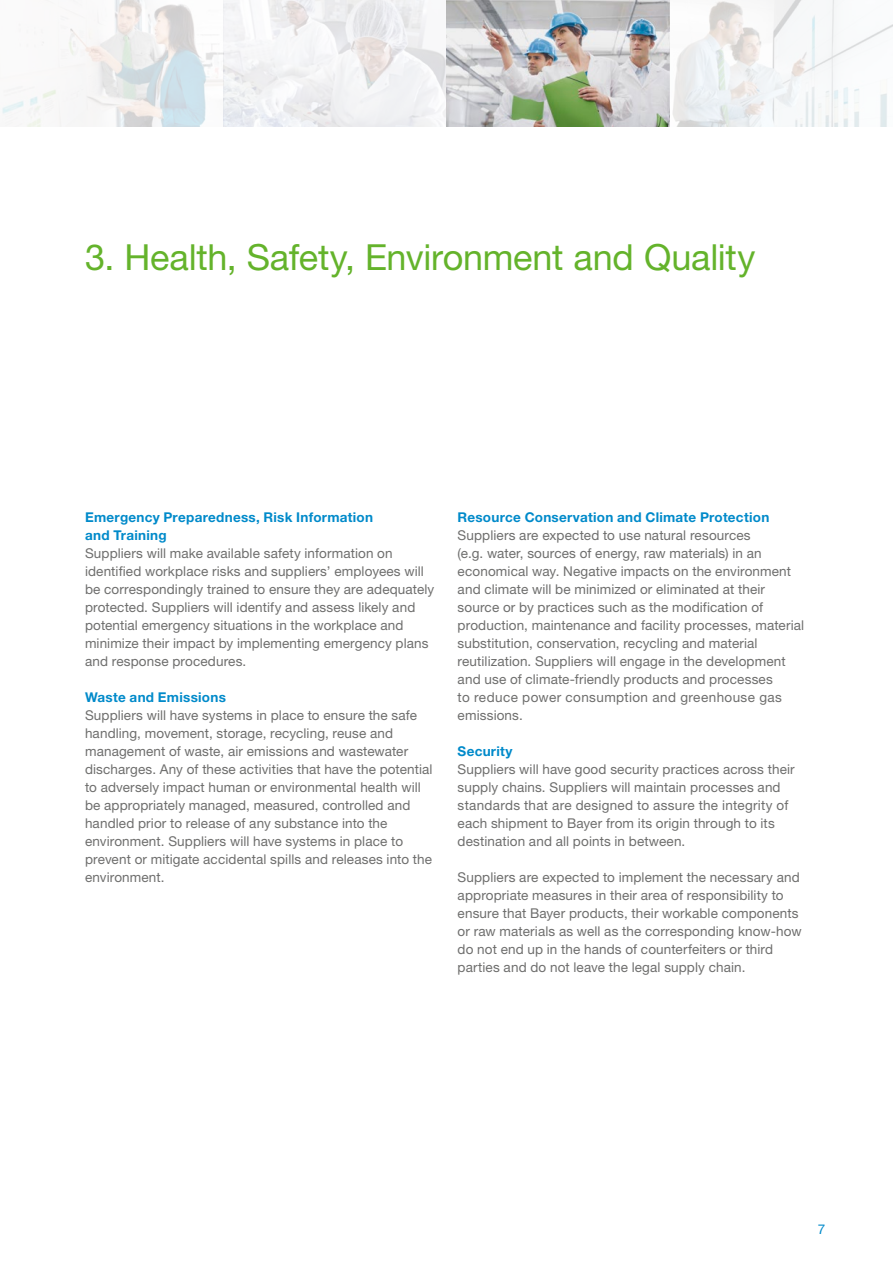
<style>
.page{position:relative;width:893px;height:1263px;background:#fff}
.page>*{position:absolute;margin:0;border:0;box-sizing:border-box;transform-origin:0 0}
.t1{font:36px "Helvetica Neue LTW1 G";letter-spacing:-.005em;color:#64b32b}
.t2{font:13.5px/18px "Helvetica Neue LTW1 G";letter-spacing:.01em;color:#6e6e6d}
.t3{font:700 13.5px/18px "Helvetica Neue LTW1 G";letter-spacing:.02em;color:#008aca}
.t4{font:13.5px "Helvetica Neue LTW1 G";color:#008aca}
</style>
<div class="page">
<img style="left:2px;top:0;width:221px;height:126px">
<svg style="left:223px;top:0;width:223px;height:126px;fill:#f1f2f4"></svg>
<img style="left:446px;top:0;width:224px;height:126px">
<svg style="left:672px;top:0;width:221px;height:126px;fill:#f6f8f9"></svg>
<h1 class="t1" style="left:85px;top:235px;width:672px">3. Health, Safety, Environment and Quality</h1>
<p class="t3" style="left:85px;top:508px;width:290px">Emergency Preparedness, Risk Information and Training</p>
<p class="t2" style="left:85px;top:544px;width:351px">Suppliers will make available safety information on identified workplace risks and suppliers’ employees will be correspondingly trained to ensure they are adequately protected. Suppliers will identify and assess likely and potential emergency situations in the workplace and minimize their impact by implementing emergency plans and response procedures.</p>
<p class="t3" style="left:85px;top:688px;width:142px">Waste and Emissions</p>
<p class="t2" style="left:85px;top:706px;width:349px">Suppliers will have systems in place to ensure the safe handling, movement, storage, recycling, reuse and management of waste, air emissions and wastewater discharges. Any of these activities that have the potential to adversely impact human or environmental health will be appropriately managed, measured, controlled and handled prior to release of any substance into the environment. Suppliers will have systems in place to prevent or mitigate accidental spills and releases into the environment.</p>
<p class="t3" style="left:458px;top:508px;width:313px">Resource Conservation and Climate Protection</p>
<p class="t2" style="left:458px;top:526px;width:348px">Suppliers are expected to use natural resources<br>(e.g. water, sources of energy, raw materials) in an economical way. Negative impacts on the environment and climate will be minimized or eliminated at their source or by practices such as the modification of production, maintenance and facility processes, material substitution, conservation, recycling and material reutilization. Suppliers will engage in the development and use of climate-friendly products and processes<br>to reduce power consumption and greenhouse gas emissions.</p>
<p class="t3" style="left:458px;top:742px;width:56px">Security</p>
<p class="t2" style="left:458px;top:760px;width:339px">Suppliers will have good security practices across their supply chains. Suppliers will maintain processes and standards that are designed to assure the integrity of each shipment to Bayer from its origin through to its destination and all points in between.</p>
<p class="t2" style="left:458px;top:868px;width:346px">Suppliers are expected to implement the necessary and appropriate measures in their area of responsibility to ensure that Bayer products, their workable components or raw materials as well as the corresponding know-how do not end up in the hands of counterfeiters or third parties and do not leave the legal supply chain.</p>
<p class="t4" style="left:818px;top:1221px;width:9px">7</p>
</div>
